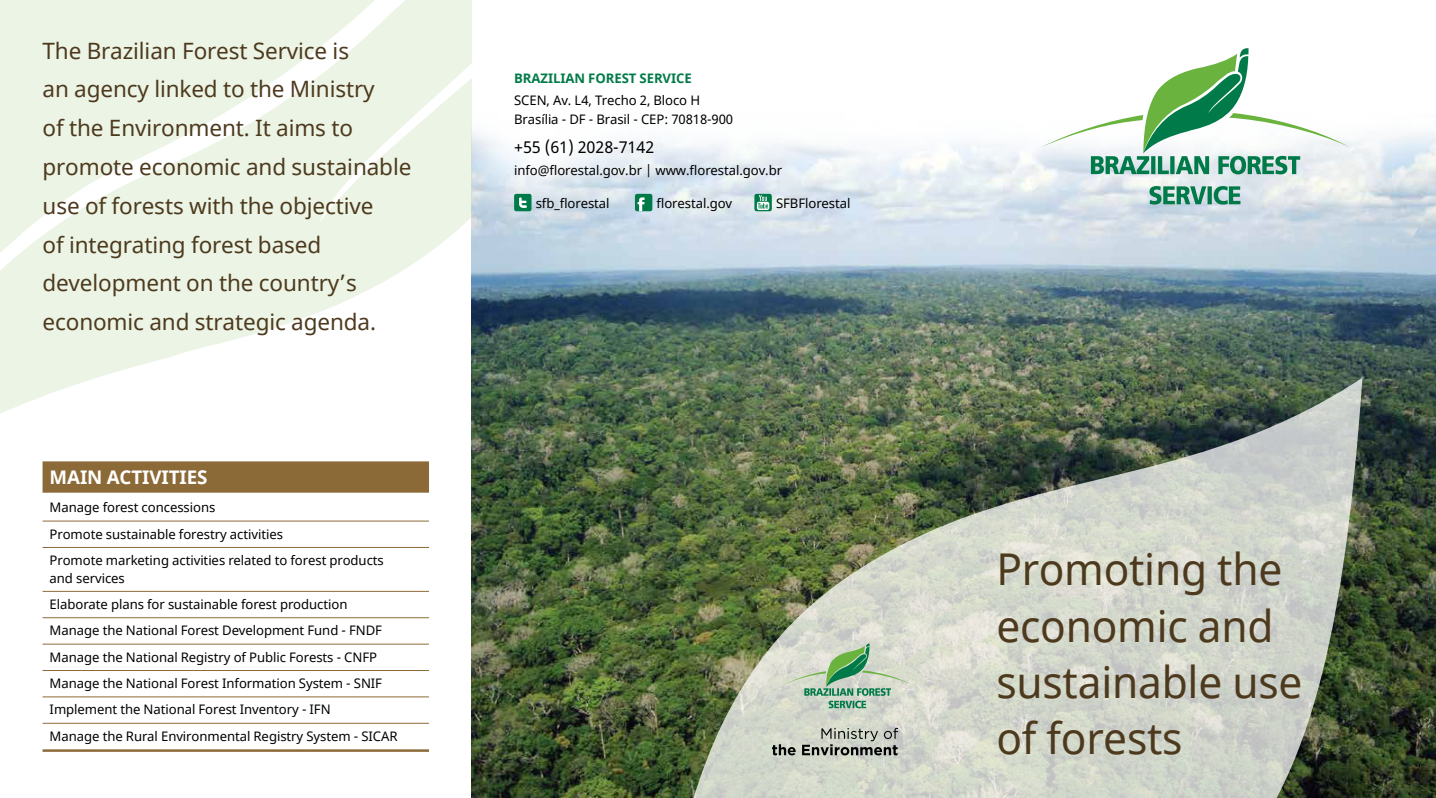
<style>
.page{position:relative;width:1436px;height:798px;background:#fff}
.page>*{position:absolute;margin:0;border:0;box-sizing:border-box;transform-origin:0 0}
.t1{font:43.75px/56.2px "Noto Sans";letter-spacing:-.005em;color:#4d3a1e}
.t2{font:22.5px/38.8px "Noto Sans";letter-spacing:-.005em;color:#4d3a1e}
.t3{font:700 18.75px "Noto Sans";letter-spacing:-.005em;color:#fff}
.t4{font:16.25px "Noto Sans";letter-spacing:-.005em;color:#000}
.t5{font:13.12px/26.4px "Noto Sans";letter-spacing:-.005em;color:#000}
.t6{font:700 13.12px "Noto Sans";letter-spacing:-.005em;color:#007a48}
</style>
<div class="page">
<img style="left:471px;top:78px;width:964px;height:719px">
<img style="left:652px;top:377px;width:710px;height:420px">
<div style="left:514px;top:194px;width:17px;height:17px;background:#007a48;border-radius:2px"></div>
<svg style="left:519px;top:197px;width:8px;height:11px"></svg>
<div style="left:635px;top:194px;width:17px;height:17px;background:#007a48;border-radius:2px"></div>
<svg style="left:637px;top:197px;width:7px;height:14px"></svg>
<svg style="left:754px;top:194px;width:17px;height:17px"></svg>
<svg style="left:756px;top:195px;width:13px;height:15px"></svg>
<svg style="left:0;top:0;width:471px;height:522px;fill:#ecf4e5"></svg>
<div style="left:43px;top:461px;width:386px;height:31px;background:#8c6a38"></div>
<hr style="left:43px;top:520px;width:386px;height:1px;background:#8c6a38">
<hr style="left:43px;top:547px;width:386px;height:1px;background:#8c6a38">
<hr style="left:43px;top:590px;width:386px;height:1px;background:#8c6a38">
<hr style="left:43px;top:617px;width:386px;height:1px;background:#8c6a38">
<hr style="left:43px;top:643px;width:386px;height:1px;background:#8c6a38">
<hr style="left:43px;top:670px;width:386px;height:1px;background:#8c6a38">
<hr style="left:43px;top:696px;width:386px;height:1px;background:#8c6a38">
<hr style="left:43px;top:722px;width:386px;height:1px;background:#8c6a38">
<hr style="left:43px;top:749px;width:386px;height:2px;background:#8c6a38">
<svg style="left:771px;top:727px;width:127px;height:28px;background:#a5a99f"></svg>
<svg style="left:783px;top:643px;width:128px;height:65px;background:#b7cbb5"></svg>
<svg style="left:1040px;top:48px;width:308px;height:156px"></svg>
<p class="t2" style="left:43px;top:32px;width:370px">The Brazilian Forest Service is<br>an agency linked to the Ministry<br>of the Environment. It aims to promote economic and sustainable use of forests with the objective<br>of integrating forest based development on the country’s economic and strategic agenda.</p>
<h3 class="t3" style="left:50px;top:464px;width:159px">MAIN ACTIVITIES</h3>
<p class="t5" style="left:50px;top:494px;width:336px">Manage forest concessions<br>Promote sustainable forestry activities<br>Promote marketing activities related to forest products</p>
<p class="t5" style="left:50px;top:564px;width:349px">and services<br>Elaborate plans for sustainable forest production Manage the National Forest Development Fund - FNDF Manage the National Registry of Public Forests - CNFP Manage the National Forest Information System - SNIF Implement the National Forest Inventory - IFN<br>Manage the Rural Environmental Registry System - SICAR</p>
<p class="t6" style="left:514px;top:68px;width:179px">BRAZILIAN FOREST SERVICE</p>
<p class="t5" style="left:514px;top:91px;width:220px;line-height:18.8px">SCEN, Av. L4, Trecho 2, Bloco H<br>Brasília - DF - Brasil - CEP: 70818-900</p>
<p class="t4" style="left:514px;top:136px;width:142px">+55 (61) 2028-7142</p>
<p class="t5" style="left:514px;top:158px;width:269px">info@florestal.gov.br | www.florestal.gov.br</p>
<p class="t5" style="left:535px;top:191px;width:75px">sfb_florestal</p>
<p class="t5" style="left:656px;top:191px;width:77px">florestal.gov</p>
<p class="t5" style="left:775px;top:191px;width:76px">SFBFlorestal</p>
<h1 class="t1" style="left:996px;top:542px;width:307px">Promoting the economic and sustainable use of forests</h1>
</div>
